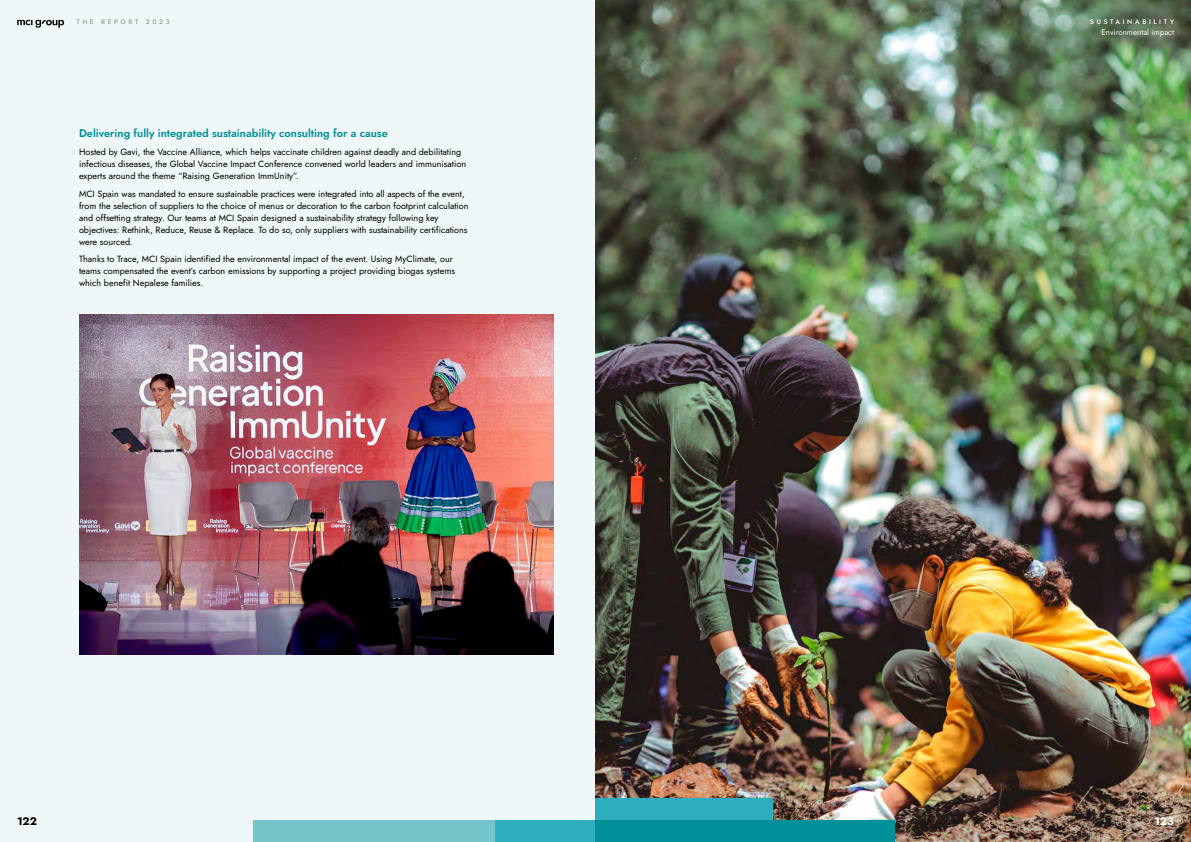
<style>
.page{position:relative;width:1191px;height:842px;background:#f0f7f9}
.page>*{position:absolute;margin:0;border:0;box-sizing:border-box;transform-origin:0 0}
.t1{font:600 11px "Jost";color:#009099}
.t2{font:700 11px "Jost";color:#000}
.t3{font:700 11px "Jost";color:#fff}
.t4{font:9px/12px "Jost";color:#000}
.t5{font:8px "Jost";color:#fff}
.t6{font:500 6.6px "Jost";letter-spacing:.4em;color:#fff}
.t7{font:500 6.6px "Jost";letter-spacing:.4em;color:#9d9d9c}
</style>
<div class="page">
<img style="left:595px;top:0;width:596px;height:842px">
<svg style="left:17px;top:20px;width:47px;height:8px"></svg>
<img style="left:79px;top:315px;width:474px;height:340px">
<div style="left:494px;top:820px;width:101px;height:22px;background:#2eadbc"></div>
<div style="left:253px;top:820px;width:241px;height:22px;background:#74c6ca"></div>
<div style="left:595px;top:820px;width:300px;height:22px;background:#009099"></div>
<div style="left:595px;top:798px;width:178px;height:22px;background:#2eadbc"></div>
<p class="t7" style="left:76px;top:17px;width:95px">THE REPORT 2023</p>
<p class="t6" style="left:1090px;top:17px;width:85px">SUSTAINABILITY</p>
<p class="t1" style="left:79px;top:126px;width:310px">Delivering fully integrated sustainability consulting for a cause</p>
<p class="t4" style="left:79px;top:146px;width:388px">Hosted by Gavi, the Vaccine Alliance, which helps vaccinate children against deadly and debilitating infectious diseases, the Global Vaccine Impact Conference convened world leaders and immunisation experts around the theme “Raising Generation ImmUnity”.</p>
<p class="t4" style="left:79px;top:188px;width:391px">MCI Spain was mandated to ensure sustainable practices were integrated into all aspects of the event, from the selection of suppliers to the choice of menus or decoration to the carbon footprint calculation and offsetting strategy. Our teams at MCI Spain designed a sustainability strategy following key objectives: Rethink, Reduce, Reuse &amp; Replace. To do so, only suppliers with sustainability certifications were sourced.</p>
<p class="t4" style="left:79px;top:253px;width:377px">Thanks to Trace, MCI Spain identified the environmental impact of the event. Using MyClimate, our teams compensated the event’s carbon emissions by supporting a project providing biogas systems which benefit Nepalese families.</p>
<p class="t5" style="left:1101px;top:26px;width:74px">Environmental impact</p>
<p class="t2" style="left:17px;top:814px;width:22px">122</p>
<p class="t3" style="left:1154px;top:814px;width:21px">123</p>
</div>
